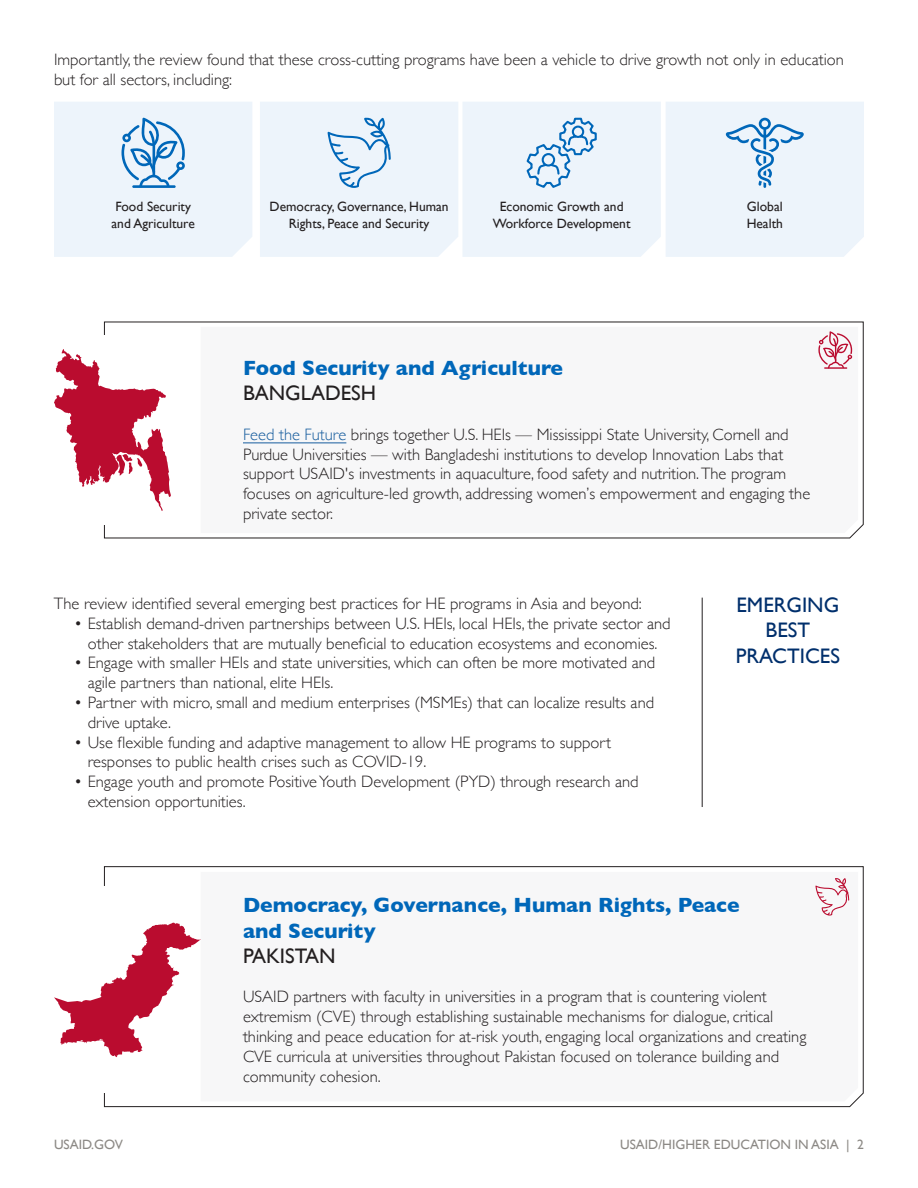
<style>
.page{position:relative;width:918px;height:1188px;background:#fff}
.page>*{position:absolute;margin:0;border:0;box-sizing:border-box;transform-origin:0 0}
.t1{font:700 21px/25.2px "Gill Sans";color:#0067b9}
.t2{font:21px/25.2px "Gill Sans";color:#002f6c;text-align:center}
.t3{font:21px "Gill Sans";color:#231f20}
.t4{font:300 16.5px/19.8px "Gill Sans";color:#231f20}
.t5{font:13.5px/16.2px "Gill Sans";color:#231f20}
.t6{font:13.5px "Gill Sans";color:#8c8985}
.s1{color:#175d9e}
</style>
<div class="page">
<div style="left:54px;top:102px;width:198px;height:155px;background:#edf4fb"></div>
<svg style="left:104px;top:321px;width:760px;height:218px"></svg>
<hr style="left:824px;top:367px;width:23px;height:2px;background:#ba0c2f">
<svg style="left:818px;top:331px;width:34px;height:37px"></svg>
<div style="left:87px;top:335px;width:35px;height:189px;background:#fff"></div>
<div style="left:260px;top:102px;width:604px;height:155px;background:#edf4fb"></div>
<svg style="left:54px;top:349px;width:117px;height:162px"></svg>
<hr style="left:243px;top:442px;width:103px;height:1px;background:#175d9e">
<hr style="left:702px;top:598px;width:1px;height:209px;background:#231f20">
<svg style="left:104px;top:866px;width:760px;height:241px"></svg>
<div style="left:87px;top:887px;width:35px;height:206px;background:#fff"></div>
<svg style="left:201px;top:872px;width:657px;height:229px"></svg>
<svg style="left:815px;top:878px;width:34px;height:38px"></svg>
<svg style="left:54px;top:922px;width:147px;height:135px"></svg>
<p class="t4" style="left:54px;top:49px;width:791px">Importantly, the review found that these cross-cutting programs have been a vehicle to drive growth not only in education but for all sectors, including:</p>
<p class="t5" style="left:112px;top:199px;width:85px">Food Security and Agriculture</p>
<p class="t5" style="left:270px;top:199px;width:181px;text-align:center">Democracy, Governance, Human<br>Rights, Peace and Security</p>
<p class="t5" style="left:493px;top:199px;width:139px;text-align:center">Economic Growth and<br>Workforce Development</p>
<p class="t5" style="left:747px;top:199px;width:38px">Global<br>Health</p>
<h2 class="t1" style="left:243px;top:355px;width:322px">Food Security and Agriculture</h2>
<p class="t3" style="left:243px;top:381px;width:135px">BANGLADESH</p>
<p class="t4" style="left:243px;top:424px;width:569px"><span class="s1">Feed the Future</span> brings together U.S. HEIs — Mississippi State University, Cornell and Purdue Universities — with Bangladeshi institutions to develop Innovation Labs that support USAID's investments in aquaculture, food safety and nutrition. The program focuses on agriculture-led growth, addressing women’s empowerment and engaging the private sector.</p>
<p class="t4" style="left:54px;top:593px;width:589px">The review identified several emerging best practices for HE programs in Asia and beyond:</p>
<p class="t4" style="left:74px;top:613px;width:598px;text-align:center">• Establish demand-driven partnerships between U.S. HEIs, local HEIs, the private sector and other stakeholders that are mutually beneficial to education ecosystems and economies.</p>
<p class="t4" style="left:88px;top:652px;width:569px;text-indent:-13px">• Engage with smaller HEIs and state universities, which can often be more motivated and agile partners than national, elite HEIs.</p>
<p class="t4" style="left:88px;top:692px;width:568px;text-indent:-13px">• Partner with micro, small and medium enterprises (MSMEs) that can localize results and drive uptake.</p>
<p class="t4" style="left:88px;top:732px;width:525px;text-indent:-13px">• Use flexible funding and adaptive management to allow HE programs to support responses to public health crises such as COVID-19.</p>
<p class="t4" style="left:88px;top:771px;width:552px;text-indent:-13px">• Engage youth and promote Positive Youth Development (PYD) through research and extension opportunities.</p>
<p class="t2" style="left:736px;top:592px;width:106px">EMERGING<br>BEST<br>PRACTICES</p>
<h2 class="t1" style="left:243px;top:892px;width:498px">Democracy, Governance, Human Rights, Peace and Security</h2>
<p class="t3" style="left:243px;top:943px;width:94px">PAKISTAN</p>
<p class="t4" style="left:243px;top:986px;width:565px">USAID partners with faculty in universities in a program that is countering violent extremism (CVE) through establishing sustainable mechanisms for dialogue, critical thinking and peace education for at-risk youth, engaging local organizations and creating CVE curricula at universities throughout Pakistan focused on tolerance building and community cohesion.</p>
<p class="t6" style="left:54px;top:1137px;width:70px">USAID.GOV</p>
<p class="t6" style="left:620px;top:1137px;width:245px">USAID/HIGHER EDUCATION IN ASIA | 2</p>
</div>
